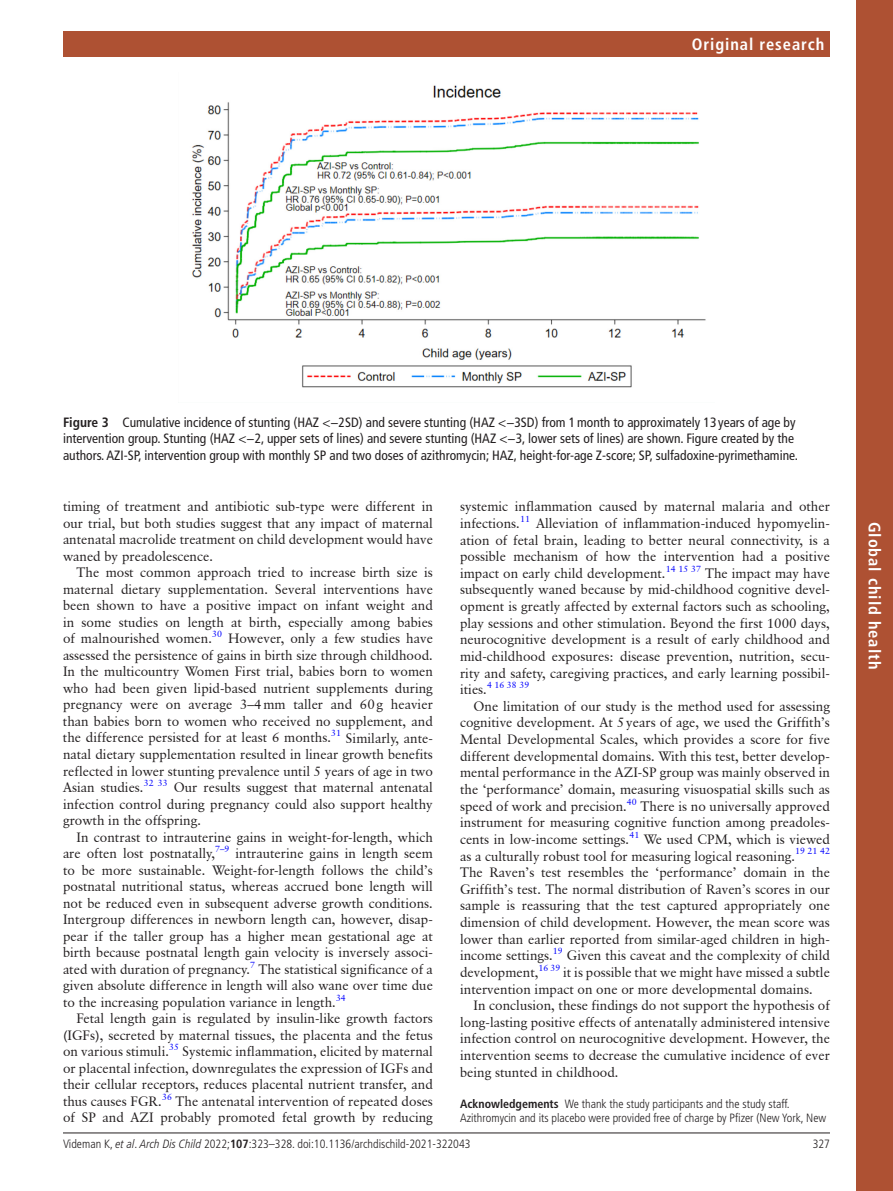
<style>
.page{position:relative;width:893px;height:1191px;background:#fff}
.page>*{position:absolute;margin:0;border:0;box-sizing:border-box;transform-origin:0 0}
.t1{font:700 condensed 16.5px "Frutiger LT Pro";letter-spacing:.055em;color:#fff}
.t2{font:13.5px/16.5px "Classical Garamond BT";color:#231f20;text-align:justify}
.t3{font:condensed 13.5px/16.5px "Frutiger LT Pro";color:#231f20}
.t4{font:300 condensed 12px/13.6px "Frutiger LT Pro";color:#231f20}
.t5{font:9px "Classical Garamond BT";color:#00f}
.s1{font-weight:700}
.s2{font-size:13.5px;color:#231f20}
.s3{font-style:italic}
</style>
<div class="page">
<hr style="left:63px;top:1132px;width:767px;height:1px;background:#231f20">
<div style="left:63px;top:31px;width:767px;height:25px;background:#ae5133"></div>
<div style="left:857px;top:0;width:36px;height:1191px;background:#ae5133"></div>
<img style="left:192px;top:85px;width:514px;height:303px">
<p class="t1" style="left:692px;top:34px;width:134px">Original research</p>
<p class="t3" style="left:63px;top:414px;width:736px"><span class="s1">Figure 3</span> Cumulative incidence of stunting (HAZ &lt;−2SD) and severe stunting (HAZ &lt;−3SD) from 1month to approximately 13 years of age by intervention group. Stunting (HAZ &lt;−2, upper sets of lines) and severe stunting (HAZ &lt;−3, lower sets of lines) are shown. Figure created by the authors. AZI-SP, intervention group with monthly SP and two doses of azithromycin; HAZ, height-for-age Z-score; SP, sulfadoxine-pyrimethamine.</p>
<p class="t2" style="left:63px;top:498px;width:371px">timing of treatment and antibiotic sub-type were different in our trial, but both studies suggest that any impact of maternal antenatal macrolide treatment on child development would have waned by preadolescence.</p>
<p class="t2" style="left:63px;top:564px;width:371px;text-indent:14px">The most common approach tried to increase birth size is maternal dietary supplementation. Several interventions have been shown to have a positive impact on infant weight and in some studies on length at birth, especially among babies of malnourished women.<sup>30</sup> However, only a few studies have assessed the persistence of gains in birth size through childhood.<br>In the multicountry Women First trial, babies born to women who had been given lipid-based nutrient supplements during pregnancy were on average 3–4mm taller and 60g heavier than babies born to women who received no supplement, and the difference persisted for at least 6 months.<sup>31</sup> Similarly, ante&shy;natal dietary supplementation resulted in linear growth benefits reflected in lower stunting prevalence until 5 years of age in two Asian studies.<sup>32</sup> <sup>33</sup> Our results suggest that maternal antenatal infection control during pregnancy could also support healthy growth in the offspring.</p>
<p class="t2" style="left:63px;top:828px;width:371px;text-indent:13px">In contrast to intrauterine gains in weight-for-length, which are often lost postnatally,<sup>7–9</sup> intrauterine gains in length seem to be more sustainable. Weight-for-length follows the child’s postnatal nutritional status, whereas accrued bone length will not be reduced even in subsequent adverse growth conditions.<br>Intergroup differences in newborn length can, however, disap&shy;pear if the taller group has a higher mean gestational age at birth because postnatal length gain velocity is inversely associ&shy;ated with duration of pregnancy.<sup>7</sup> The statistical significance of a given absolute difference in length will also wane over time due to the increasing population variance in length.<sup>34</sup></p>
<p class="t2" style="left:63px;top:1010px;width:371px;text-indent:14px">Fetal length gain is regulated by insulin-like growth factors (IGFs), secreted by maternal tissues, the placenta and the fetus on various stimuli.<sup>35</sup> Systemic inflammation, elicited by maternal or placental infection, downregulates the expression of IGFs and their cellular receptors, reduces placental nutrient transfer, and thus causes FGR.<sup>36</sup> The antenatal intervention of repeated doses of SP and AZI probably promoted fetal growth by reducing</p>
<p class="t2" style="left:460px;top:498px;width:371px">systemic inflammation caused by maternal malaria and other infections.<sup>11</sup> Alleviation of inflammation-induced hypomyelin&shy;ation of fetal brain, leading to better neural connectivity, is a possible mechanism of how the intervention had a positive impact on early child development.<sup>14</sup> <sup>15</sup> <sup>37</sup> The impact may have subsequently waned because by mid-childhood cognitive devel&shy;opment is greatly affected by external factors such as schooling, play sessions and other stimulation. Beyond the first 1000 days, neurocognitive development is a result of early childhood and mid-childhood exposures: disease prevention, nutrition, secu&shy;rity and safety, caregiving practices, and early learning possibil-</p>
<p class="t5" style="left:460px;top:679px;width:71px"><span class="s2">ities.</span>4 16 38 39</p>
<p class="t2" style="left:460px;top:697px;width:371px;text-indent:14px">One limitation of our study is the method used for assessing cognitive development. At 5years of age, we used the Griffith’s Mental Developmental Scales, which provides a score for five different developmental domains. With this test, better develop&shy;mental performance in the AZI-SP group was mainly observed in the ‘performance’ domain, measuring visuospatial skills such as speed of work and precision.<sup>40</sup> There is no universally approved instrument for measuring cognitive function among preadoles&shy;cents in low-income settings.<sup>41</sup> We used CPM, which is viewed as a culturally robust tool for measuring logical reasoning.<sup>19</sup> <sup>21</sup> <sup>42<br></sup>The Raven’s test resembles the ‘performance’ domain in the Griffith’s test. The normal distribution of Raven’s scores in our sample is reassuring that the test captured appropriately one dimension of child development. However, the mean score was lower than earlier reported from similar-aged children in high&shy;income settings.<sup>19</sup> Given this caveat and the complexity of child development,<sup>16</sup> <sup>39</sup> it is possible that we might have missed a subtle intervention impact on one or more developmental domains.</p>
<p class="t2" style="left:460px;top:997px;width:371px;text-indent:14px">In conclusion, these findings do not support the hypothesis of long-lasting positive effects of antenatally administered intensive infection control on neurocognitive development. However, the intervention seems to decrease the cumulative incidence of ever being stunted in childhood.</p>
<p class="t4" style="left:460px;top:1097px;width:368px"><span class="s1">Acknowledgements</span> We thank the study participants and the study staff.<br>Azithromycin and its placebo were provided free of charge by Pfizer (New York, New</p>
<p class="t4" style="left:63px;top:1136px;width:409px">Videman K, <span class="s3">et al</span>. <span class="s3">Arch Dis Child</span> 2022;<span class="s1">107</span>:323–328. doi:10.1136/archdischild-2021-322043</p>
<p class="t4" style="left:813px;top:1136px;width:19px">327</p>
<p class="t1" style="left:884px;top:522px;width:149px;rotate:90deg">Global child health</p>
</div>
